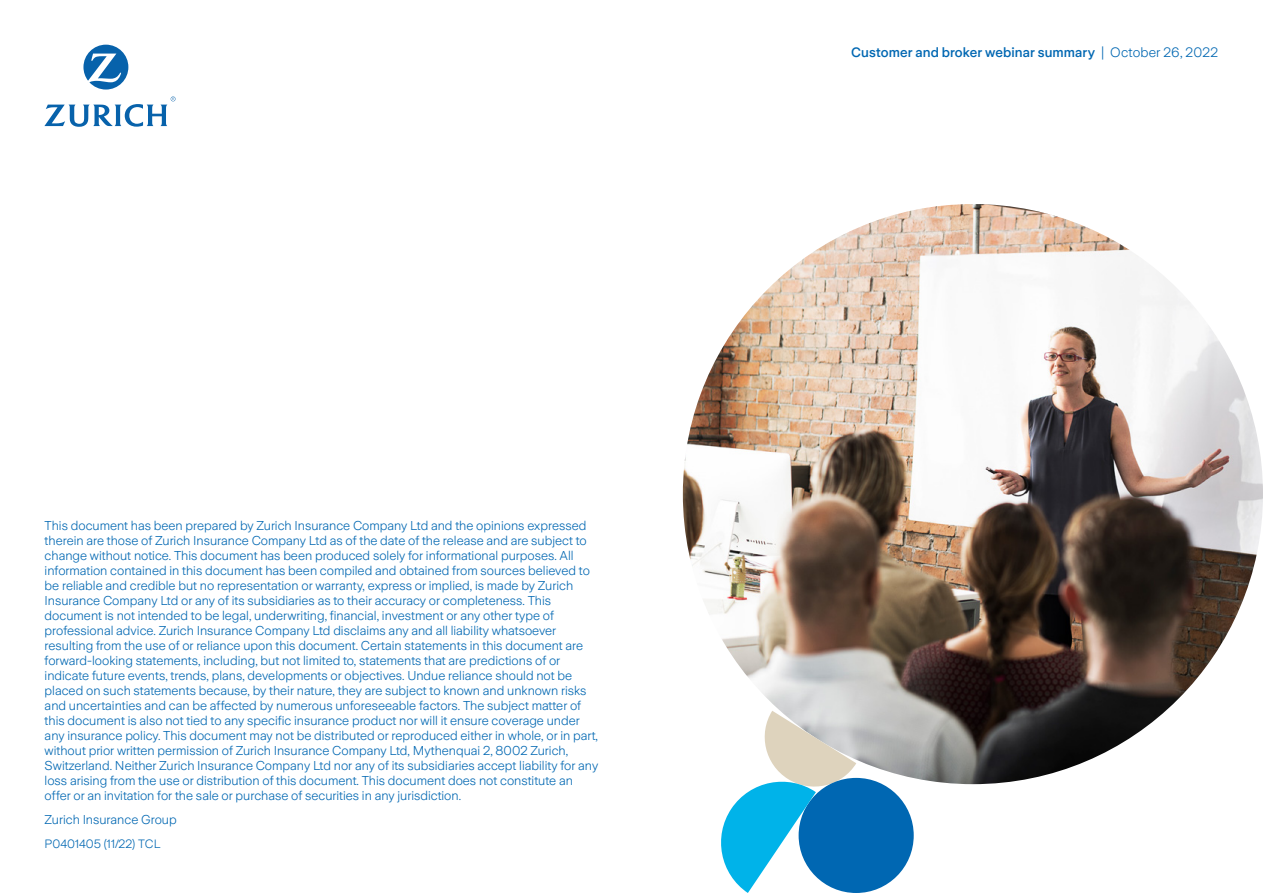
<style>
.page{position:relative;width:1263px;height:893px;background:#fff}
.page>*{position:absolute;margin:0;border:0;box-sizing:border-box;transform-origin:0 0}
.t1{font:500 13.5px "Zurich Sans";letter-spacing:.01em;color:#0067b2}
._8_5_10_Zurich_Sans{font:300 12.75px/15px "Zurich Sans";color:#0067b2}
.Legal{font:300 12px "Zurich Sans";color:#0067b2}
.s1{font-weight:300}
</style>
<div class="page">
<svg style="left:83px;top:45px;width:45px;height:45px"></svg>
<svg style="left:44px;top:96px;width:132px;height:31px"></svg>
<img style="left:683px;top:204px;width:580px;height:580px;border-radius:290px">
<div style="left:799px;top:778px;width:115px;height:115px;background:#0067b2;border-radius:50%"></div>
<svg style="left:721px;top:711px;width:135px;height:182px"></svg>
<p class="_8_5_10_Zurich_Sans" style="left:45px;top:519px;width:555px">This document has been prepared by Zurich Insurance Company Ltd and the opinions expressed therein are those of Zurich Insurance Company Ltd as of the date of the release and are subject to change without notice. This document has been produced solely for informational purposes. All information contained in this document has been compiled and obtained from sources believed to be reliable and credible but no representation or warranty, express or implied, is made by Zurich Insurance Company Ltd or any of its subsidiaries as to their accuracy or completeness. This document is not intended to be legal, underwriting, financial, investment or any other type of professional advice. Zurich Insurance Company Ltd disclaims any and all liability whatsoever resulting from the use of or reliance upon this document. Certain statements in this document are forward-looking statements, including, but not limited to, statements that are predictions of or indicate future events, trends, plans, developments or objectives. Undue reliance should not be placed on such statements because, by their nature, they are subject to known and unknown risks and uncertainties and can be affected by numerous unforeseeable factors. The subject matter of this document is also not tied to any specific insurance product nor will it ensure coverage under any insurance policy. This document may not be distributed or reproduced either in whole, or in part, without prior written permission of Zurich Insurance Company Ltd, Mythenquai 2, 8002 Zurich, Switzerland. Neither Zurich Insurance Company Ltd nor any of its subsidiaries accept liability for any loss arising from the use or distribution of this document. This document does not constitute an offer or an invitation for the sale or purchase of securities in any jurisdiction.</p>
<p class="_8_5_10_Zurich_Sans" style="left:45px;top:813px;width:134px">Zurich Insurance Group</p>
<p class="Legal" style="left:45px;top:838px;width:117px">P0401405 (11/22) TCL</p>
<p class="t1" style="left:851px;top:45px;width:369px">Customer and broker webinar summary <span class="s1">| October 26, 2022</span></p>
</div>
